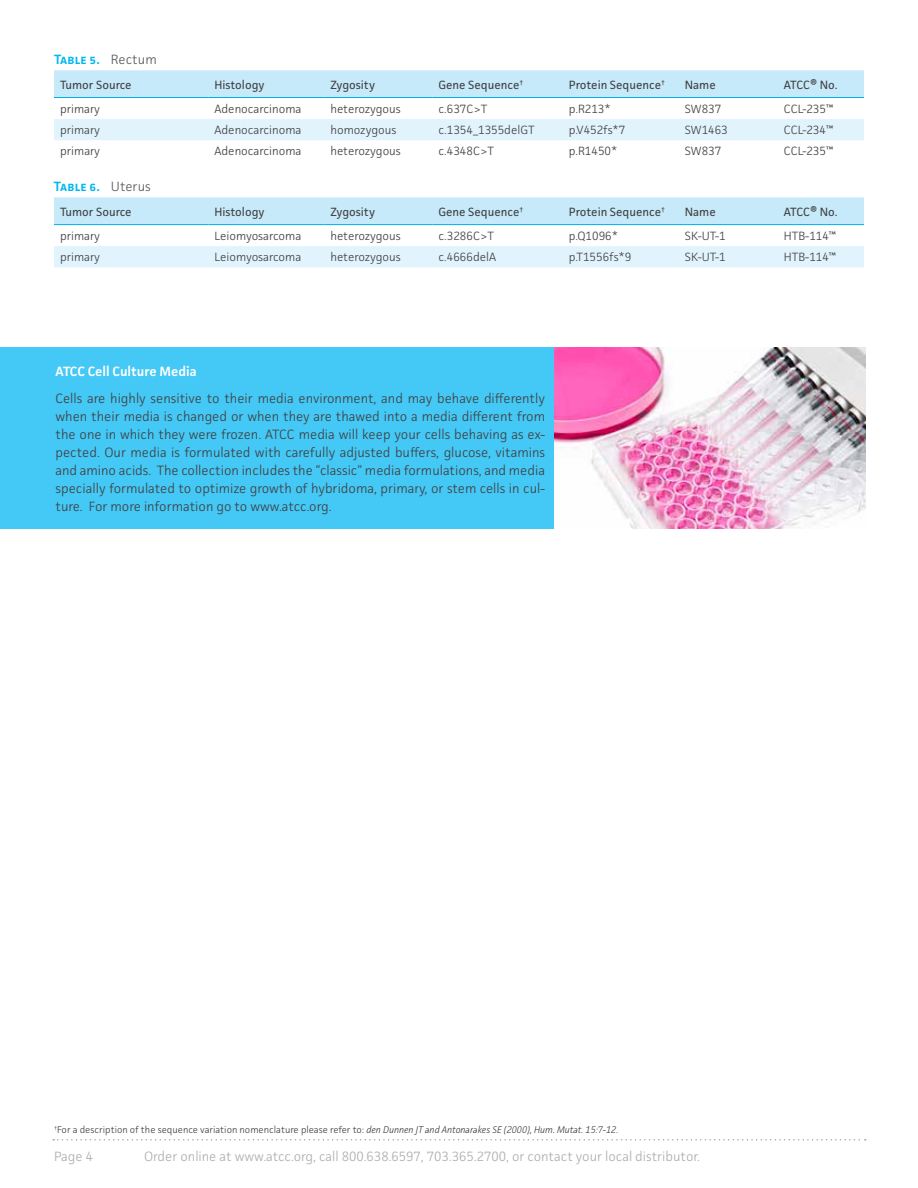
<style>
.page{position:relative;width:918px;height:1188px;background:#fff}
.page>*{position:absolute;margin:0;border:0;box-sizing:border-box;transform-origin:0 0}
.t1{font:300 13.5px/18px "Facit";color:#414042;text-align:justify}
.t2{font:300 13.5px "Facit";color:#abaeb0}
.t3{font:600 13.5px "Facit";color:#00b9f1}
.t4{font:600 13.5px "Facit";color:#fff}
.t5{font:300 12px "Facit";color:#414042}
.t6{font:12px "Facit";color:#414042}
.t7{font:300 9.75px "Facit";color:#414042}
.s1{font-weight:300;color:#58595b}
.s2{font-style:italic}
</style>
<div class="page">
<svg style="left:53px;top:1139px;width:813px;height:2px"></svg>
<div style="left:54px;top:70px;width:810px;height:27px;background:#c7eafb"></div>
<div style="left:54px;top:119px;width:810px;height:21px;background:#e1f4fd"></div>
<hr style="left:54px;top:97px;width:154px;height:1px;background:#00aeef">
<hr style="left:208px;top:97px;width:116px;height:1px;background:#00aeef">
<hr style="left:324px;top:97px;width:108px;height:1px;background:#00aeef">
<hr style="left:432px;top:97px;width:131px;height:1px;background:#00aeef">
<hr style="left:563px;top:97px;width:116px;height:1px;background:#00aeef">
<hr style="left:679px;top:97px;width:99px;height:1px;background:#00aeef">
<hr style="left:778px;top:97px;width:86px;height:1px;background:#00aeef">
<div style="left:54px;top:197px;width:810px;height:27px;background:#c7eafb"></div>
<div style="left:54px;top:246px;width:810px;height:21px;background:#e1f4fd"></div>
<hr style="left:54px;top:224px;width:154px;height:1px;background:#00aeef">
<hr style="left:208px;top:224px;width:116px;height:1px;background:#00aeef">
<hr style="left:324px;top:224px;width:108px;height:1px;background:#00aeef">
<hr style="left:432px;top:224px;width:131px;height:1px;background:#00aeef">
<hr style="left:563px;top:224px;width:116px;height:1px;background:#00aeef">
<hr style="left:679px;top:224px;width:99px;height:1px;background:#00aeef">
<hr style="left:778px;top:224px;width:86px;height:1px;background:#00aeef">
<div style="left:0;top:347px;width:554px;height:182px;background:#44c8f5"></div>
<img style="left:554px;top:347px;width:312px;height:182px">
<p class="t3" style="left:54px;top:51px;width:104px">Table 5. <span class="s1">Rectum</span></p>
<p class="t6" style="left:60px;top:77px;width:73px">Tumor Source</p>
<p class="t6" style="left:214px;top:77px;width:51px">Histology</p>
<p class="t6" style="left:330px;top:77px;width:46px">Zygosity</p>
<p class="t6" style="left:438px;top:77px;width:86px">Gene Sequence<sup>†</sup></p>
<p class="t6" style="left:569px;top:77px;width:98px">Protein Sequence<sup>†</sup></p>
<p class="t6" style="left:685px;top:77px;width:32px">Name</p>
<p class="t6" style="left:784px;top:77px;width:55px">ATCC® No.</p>
<p class="t5" style="left:60px;top:101px;width:42px">primary</p>
<p class="t5" style="left:215px;top:101px;width:88px">Adenocarcinoma</p>
<p class="t5" style="left:330px;top:101px;width:72px">heterozygous</p>
<p class="t5" style="left:438px;top:101px;width:51px">c.637C&gt;T</p>
<p class="t5" style="left:569px;top:101px;width:43px">p.R213*</p>
<p class="t5" style="left:685px;top:101px;width:38px">SW837</p>
<p class="t5" style="left:784px;top:101px;width:51px">CCL-235™</p>
<p class="t5" style="left:60px;top:123px;width:42px">primary</p>
<p class="t5" style="left:215px;top:123px;width:88px">Adenocarcinoma</p>
<p class="t5" style="left:330px;top:123px;width:67px">homozygous</p>
<p class="t5" style="left:438px;top:123px;width:98px">c.1354_1355delGT</p>
<p class="t5" style="left:569px;top:123px;width:58px">p.V452fs*7</p>
<p class="t5" style="left:685px;top:123px;width:44px">SW1463</p>
<p class="t5" style="left:784px;top:123px;width:51px">CCL-234™</p>
<p class="t5" style="left:60px;top:144px;width:42px">primary</p>
<p class="t5" style="left:215px;top:144px;width:88px">Adenocarcinoma</p>
<p class="t5" style="left:330px;top:144px;width:72px">heterozygous</p>
<p class="t5" style="left:438px;top:144px;width:57px">c.4348C&gt;T</p>
<p class="t5" style="left:569px;top:144px;width:50px">p.R1450*</p>
<p class="t5" style="left:685px;top:144px;width:38px">SW837</p>
<p class="t5" style="left:784px;top:144px;width:51px">CCL-235™</p>
<p class="t3" style="left:54px;top:178px;width:98px">Table 6. <span class="s1">Uterus</span></p>
<p class="t6" style="left:60px;top:204px;width:73px">Tumor Source</p>
<p class="t6" style="left:214px;top:204px;width:51px">Histology</p>
<p class="t6" style="left:330px;top:204px;width:46px">Zygosity</p>
<p class="t6" style="left:438px;top:204px;width:86px">Gene Sequence<sup>†</sup></p>
<p class="t6" style="left:569px;top:204px;width:98px">Protein Sequence<sup>†</sup></p>
<p class="t6" style="left:685px;top:204px;width:32px">Name</p>
<p class="t6" style="left:784px;top:204px;width:55px">ATCC® No.</p>
<p class="t5" style="left:60px;top:229px;width:42px">primary</p>
<p class="t5" style="left:215px;top:229px;width:88px">Leiomyosarcoma</p>
<p class="t5" style="left:330px;top:229px;width:72px">heterozygous</p>
<p class="t5" style="left:438px;top:229px;width:57px">c.3286C&gt;T</p>
<p class="t5" style="left:569px;top:229px;width:51px">p.Q1096*</p>
<p class="t5" style="left:685px;top:229px;width:42px">SK-UT-1</p>
<p class="t5" style="left:784px;top:229px;width:54px">HTB-114™</p>
<p class="t5" style="left:60px;top:250px;width:42px">primary</p>
<p class="t5" style="left:215px;top:250px;width:88px">Leiomyosarcoma</p>
<p class="t5" style="left:330px;top:250px;width:72px">heterozygous</p>
<p class="t5" style="left:438px;top:250px;width:59px">c.4666delA</p>
<p class="t5" style="left:569px;top:250px;width:64px">p.T1556fs*9</p>
<p class="t5" style="left:685px;top:250px;width:42px">SK-UT-1</p>
<p class="t5" style="left:784px;top:250px;width:54px">HTB-114™</p>
<p class="t4" style="left:56px;top:363px;width:143px">ATCC Cell Culture Media</p>
<p class="t1" style="left:56px;top:389px;width:491px">Cells are highly sensitive to their media environment, and may behave differently when their media is changed or when they are thawed into a media different from the one in which they were frozen. ATCC media will keep your cells behaving as ex&shy;pected. Our media is formulated with carefully adjusted buffers, glucose, vitamins and amino acids. The collection includes the “classic” media formulations, and media specially formulated to optimize growth of hybridoma, primary, or stem cells in cul&shy;ture. For more information go to www.atcc.org.</p>
<p class="t7" style="left:54px;top:1124px;width:566px"><sup>†</sup>For a description of the sequence variation nomenclature please refer to: <span class="s2">den Dunnen JT and Antonarakes SE (2000), Hum. Mutat. 15:7-12</span>.</p>
<p class="t2" style="left:54px;top:1148px;width:41px">Page 4</p>
<p class="t2" style="left:144px;top:1148px;width:558px">Order online at www.atcc.org, call 800.638.6597, 703.365.2700, or contact your local distributor.</p>
</div>
